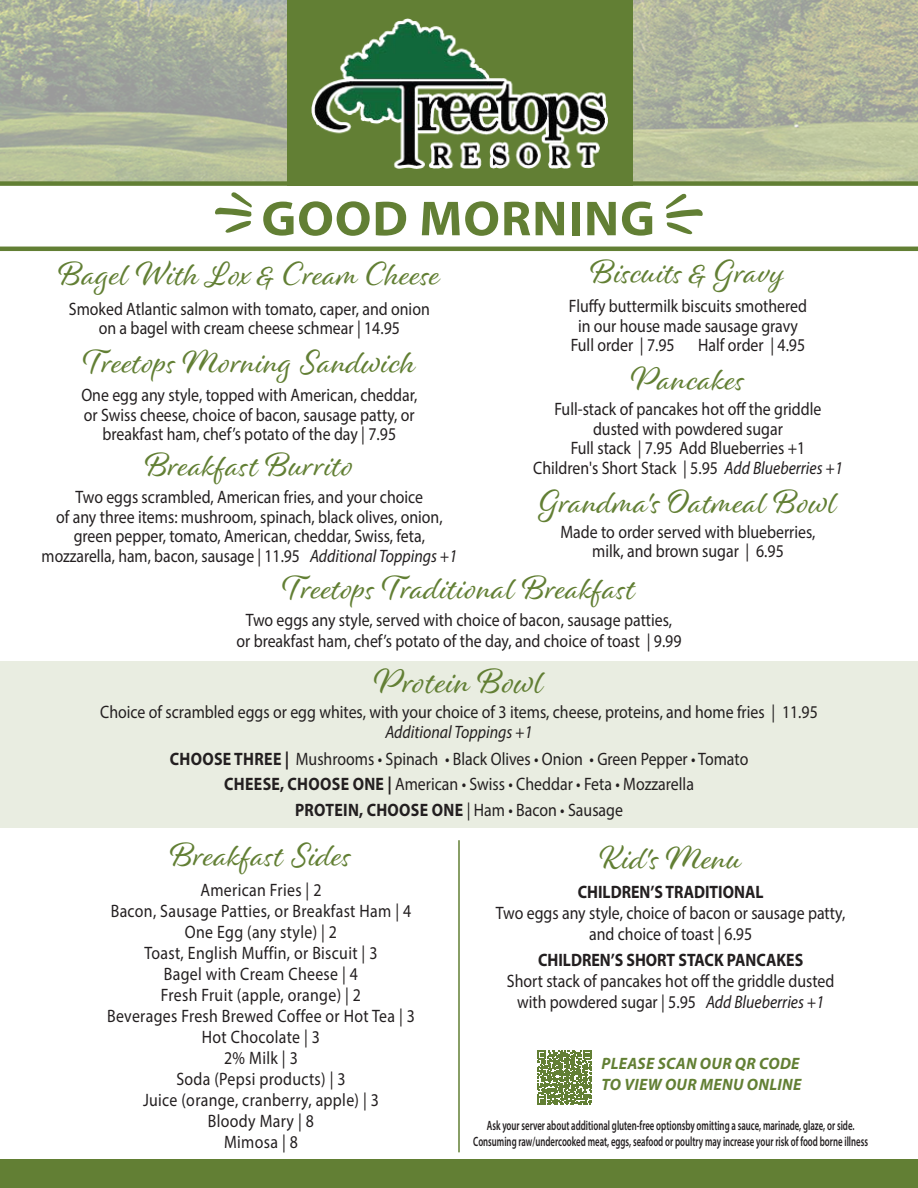
<style>
.page{position:relative;width:918px;height:1188px;background:#fff}
.page>*{position:absolute;margin:0;border:0;box-sizing:border-box;transform-origin:0 0}
.t1{font:700 49.5px "Myriad Pro";letter-spacing:.02em;color:#627f34}
.t2{font:36px "Alisha";letter-spacing:.02em;color:#627f34;scale:.96 1}
.t3{font:34.5px "Alisha";letter-spacing:.02em;color:#627f34;scale:.96 1}
.t4{font:18px/19.5px "Myriad Pro";color:#231f20;text-align:center;scale:.88 1}
.t5{font:18px "Myriad Pro";letter-spacing:.02em;color:#231f20;scale:.88 1}
.t6{font:18px "Myriad Pro";color:#231f20;scale:.87 1}
.t7{font:700 18px "Myriad Pro";color:#231f20;scale:.88 1}
.t8{font:italic 18px "Myriad Pro";color:#231f20;scale:.88 1}
.t9{font:italic 700 16.5px "Myriad Pro";letter-spacing:.02em;color:#627f34}
.t10{font:600 13.5px "Myriad Pro";color:#231f20;scale:.65 1}
.s1{font-family:"Gumption Extras";font-weight:400}
.s2{font-style:italic}
.s3{font-weight:700}
</style>
<div class="page">
<div style="left:0;top:661px;width:918px;height:167px;background:#e9ede1"></div>
<div style="left:0;top:1159px;width:918px;height:29px;background:#627f34"></div>
<hr style="left:458px;top:840px;width:2px;height:312px;background:#627f34">
<div style="left:0;top:181px;width:918px;height:5px;background:#627f34"></div>
<hr style="left:0;top:247px;width:918px;height:4px;background:#627f34">
<div style="left:287px;top:0;width:346px;height:186px;background:#627f34"></div>
<img style="left:311px;top:19px;width:296px;height:150px">
<svg style="left:538px;top:1051px;width:54px;height:54px"></svg>
<p class="t1" style="left:215px;top:186px;width:490px"><span class="s1">P</span> GOOD MORNING <span class="s1">O</span></p>
<p class="t3" style="left:59px;top:253px;width:399px">Bagel With Lox &amp; Cream Cheese</p>
<p class="t4" style="left:69px;top:299px;width:412px">Smoked Atlantic salmon with tomato, caper, and onion</p>
<p class="t4" style="left:99px;top:318px;width:344px">on a bagel with cream cheese schmear | 14.95</p>
<p class="t3" style="left:83px;top:341px;width:347px">Treetops Morning Sandwich</p>
<p class="t4" style="left:81px;top:385px;width:383px">One egg any style, topped with American, cheddar,</p>
<p class="t4" style="left:84px;top:405px;width:378px">or Swiss cheese, choice of bacon, sausage patty, or</p>
<p class="t4" style="left:103px;top:424px;width:335px">breakfast ham, chef’s potato of the day | 7.95</p>
<p class="t3" style="left:145px;top:443px;width:218px">Breakfast Burrito</p>
<p class="t4" style="left:76px;top:487px;width:396px">Two eggs scrambled, American fries, and your choice</p>
<p class="t4" style="left:56px;top:507px;width:441px">of any three items: mushroom, spinach, black olives, onion, green pepper, tomato, American, cheddar, Swiss, feta,</p>
<p class="t6" style="left:42px;top:545px;width:479px">mozzarella, ham, bacon, sausage | 11.95 <span class="s2">Additional Toppings +1</span></p>
<p class="t3" style="left:591px;top:251px;width:204px">Biscuits &amp; Gravy</p>
<p class="t4" style="left:569px;top:296px;width:272px">Fluffy buttermilk biscuits smothered</p>
<p class="t4" style="left:578px;top:316px;width:252px">in our house made sausage gravy</p>
<p class="t4" style="left:571px;top:335px;width:120px">Full order | 7.95</p>
<p class="t4" style="left:698px;top:335px;width:123px">Half order | 4.95</p>
<p class="t3" style="left:631px;top:358px;width:120px">Pancakes</p>
<p class="t4" style="left:554px;top:399px;width:305px">Full-stack of pancakes hot off the griddle</p>
<p class="t4" style="left:593px;top:419px;width:217px">dusted with powdered sugar</p>
<p class="t4" style="left:571px;top:438px;width:268px">Full stack | 7.95 Add Blueberries +1</p>
<p class="t4" style="left:533px;top:458px;width:353px">Children's Short Stack | 5.95 <span class="s2">Add Blueberries +1</span></p>
<p class="t3" style="left:539px;top:481px;width:312px">Grandma's Oatmeal Bowl</p>
<p class="t4" style="left:560px;top:522px;width:291px">Made to order served with blueberries,</p>
<p class="t4" style="left:592px;top:541px;width:219px">milk, and brown sugar | 6.95</p>
<p class="t3" style="left:282px;top:567px;width:369px">Treetops Traditional Breakfast</p>
<p class="t4" style="left:246px;top:610px;width:486px">Two eggs any style, served with choice of bacon, sausage patties,</p>
<p class="t4" style="left:236px;top:631px;width:507px">or breakfast ham, chef’s potato of the day, and choice of toast | 9.99</p>
<p class="t2" style="left:374px;top:660px;width:178px">Protein Bowl</p>
<p class="t4" style="left:100px;top:702px;width:817px">Choice of scrambled eggs or egg whites, with your choice of 3 items, cheese, proteins, and home fries | 11.95</p>
<p class="t8" style="left:385px;top:721px;width:169px">Additional Toppings +1</p>
<p class="t4" style="left:170px;top:749px;width:659px"><span class="s3">CHOOSE THREE |</span> Mushrooms • Spinach • Black Olives • Onion • Green Pepper • Tomato</p>
<p class="t4" style="left:224px;top:774px;width:535px"><span class="s3">CHEESE, CHOOSE ONE |</span> American • Swiss • Cheddar • Feta • Mozzarella</p>
<p class="t4" style="left:295px;top:800px;width:374px"><span class="s3">PROTEIN, CHOOSE ONE</span> | Ham • Bacon • Sausage</p>
<p class="t3" style="left:171px;top:834px;width:190px">Breakfast Sides</p>
<p class="t5" style="left:200px;top:879px;width:139px">American Fries | 2</p>
<p class="t5" style="left:111px;top:900px;width:343px">Bacon, Sausage Patties, or Breakfast Ham | 4</p>
<p class="t5" style="left:185px;top:921px;width:174px">One Egg (any style) | 2</p>
<p class="t5" style="left:145px;top:942px;width:266px">Toast, English Muffin, or Biscuit | 3</p>
<p class="t5" style="left:164px;top:963px;width:222px">Bagel with Cream Cheese | 4</p>
<p class="t5" style="left:161px;top:984px;width:229px">Fresh Fruit (apple, orange) | 2</p>
<p class="t5" style="left:107px;top:1005px;width:351px">Beverages Fresh Brewed Coffee or Hot Tea | 3</p>
<p class="t5" style="left:202px;top:1026px;width:136px">Hot Chocolate | 3</p>
<p class="t4" style="left:224px;top:1048px;width:85px">2% Milk | 3</p>
<p class="t5" style="left:176px;top:1068px;width:194px">Soda (Pepsi products) | 3</p>
<p class="t5" style="left:143px;top:1089px;width:270px">Juice (orange, cranberry, apple) | 3</p>
<p class="t5" style="left:208px;top:1110px;width:122px">Bloody Mary | 8</p>
<p class="t4" style="left:224px;top:1132px;width:86px">Mimosa | 8</p>
<p class="t3" style="left:600px;top:837px;width:149px">Kid's Menu</p>
<p class="t7" style="left:578px;top:880px;width:213px">CHILDREN’S TRADITIONAL</p>
<p class="t4" style="left:496px;top:903px;width:399px">Two eggs any style, choice of bacon or sausage patty,</p>
<p class="t4" style="left:589px;top:924px;width:187px">and choice of toast | 6.95</p>
<p class="t7" style="left:538px;top:948px;width:303px">CHILDREN’S SHORT STACK PANCAKES</p>
<p class="t4" style="left:507px;top:970px;width:374px">Short stack of pancakes hot off the griddle dusted</p>
<p class="t4" style="left:517px;top:991px;width:350px">with powdered sugar | 5.95 <span class="s2">Add Blueberries +1</span></p>
<p class="t9" style="left:601px;top:1053px;width:200px">PLEASE SCAN OUR QR CODE</p>
<p class="t9" style="left:601px;top:1074px;width:202px">TO VIEW OUR MENU ONLINE</p>
<p class="t10" style="left:487px;top:1117px;width:567px">Ask your server about additional gluten-free optionsby omitting a sauce, marinade, glaze, or side.</p>
<p class="t10" style="left:473px;top:1133px;width:609px">Consuming raw/undercooked meat, eggs, seafood or poultry may increase your risk of food borne illness</p>
</div>
